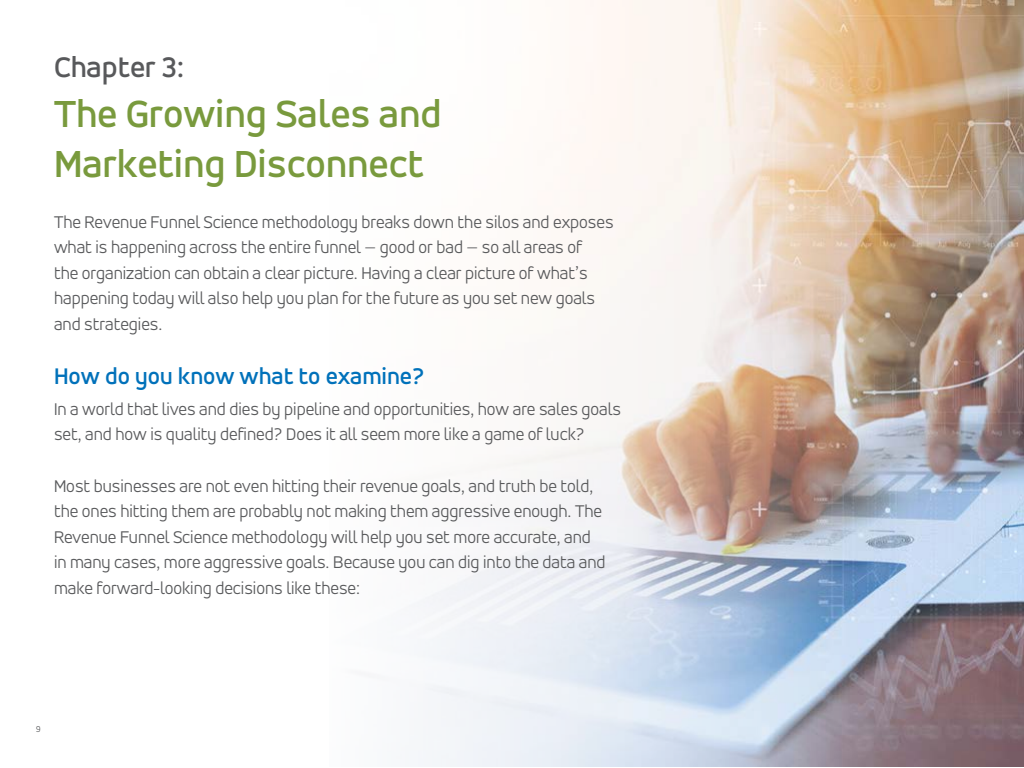
<style>
.page{position:relative;width:1024px;height:768px;background:#fff}
.page>*{position:absolute;margin:0;border:0;box-sizing:border-box;transform-origin:0 0}
.t1{font:500 40px/50.2px "Accord Alt";color:#799a3d}
.t2{font:500 30px "Accord Alt";color:#58595b}
.t3{font:500 24px "Accord Alt";color:#0071ba}
.t4{font:300 18px/25.6px "Accord Alt";color:#58595b}
.t5{font:300 9px "Accord Alt";color:#58595b}
</style>
<div class="page">
<img style="left:414px;top:0;width:610px;height:767px">
<h2 class="t2" style="left:54px;top:49px;width:132px">Chapter 3:</h2>
<h1 class="t1" style="left:54px;top:89px;width:389px">The Growing Sales and<br>Marketing Disconnect</h1>
<p class="t4" style="left:54px;top:209px;width:561px">The Revenue Funnel Science methodology breaks down the silos and exposes what is happening across the entire funnel — good or bad — so all areas of<br>the organization can obtain a clear picture. Having a clear picture of what’s happening today will also help you plan for the future as you set new goals and strategies.</p>
<h3 class="t3" style="left:54px;top:363px;width:372px">How do you know what to examine?</h3>
<p class="t4" style="left:54px;top:396px;width:568px">In a world that lives and dies by pipeline and opportunities, how are sales goals set, and how is quality defined? Does it all seem more like a game of luck?</p>
<p class="t4" style="left:54px;top:473px;width:553px">Most businesses are not even hitting their revenue goals, and truth be told, the ones hitting them are probably not making them aggressive enough. The Revenue Funnel Science methodology will help you set more accurate, and in many cases, more aggressive goals. Because you can dig into the data and make forward-looking decisions like these:</p>
<p class="t5" style="left:36px;top:724px;width:6px">9</p>
</div>
